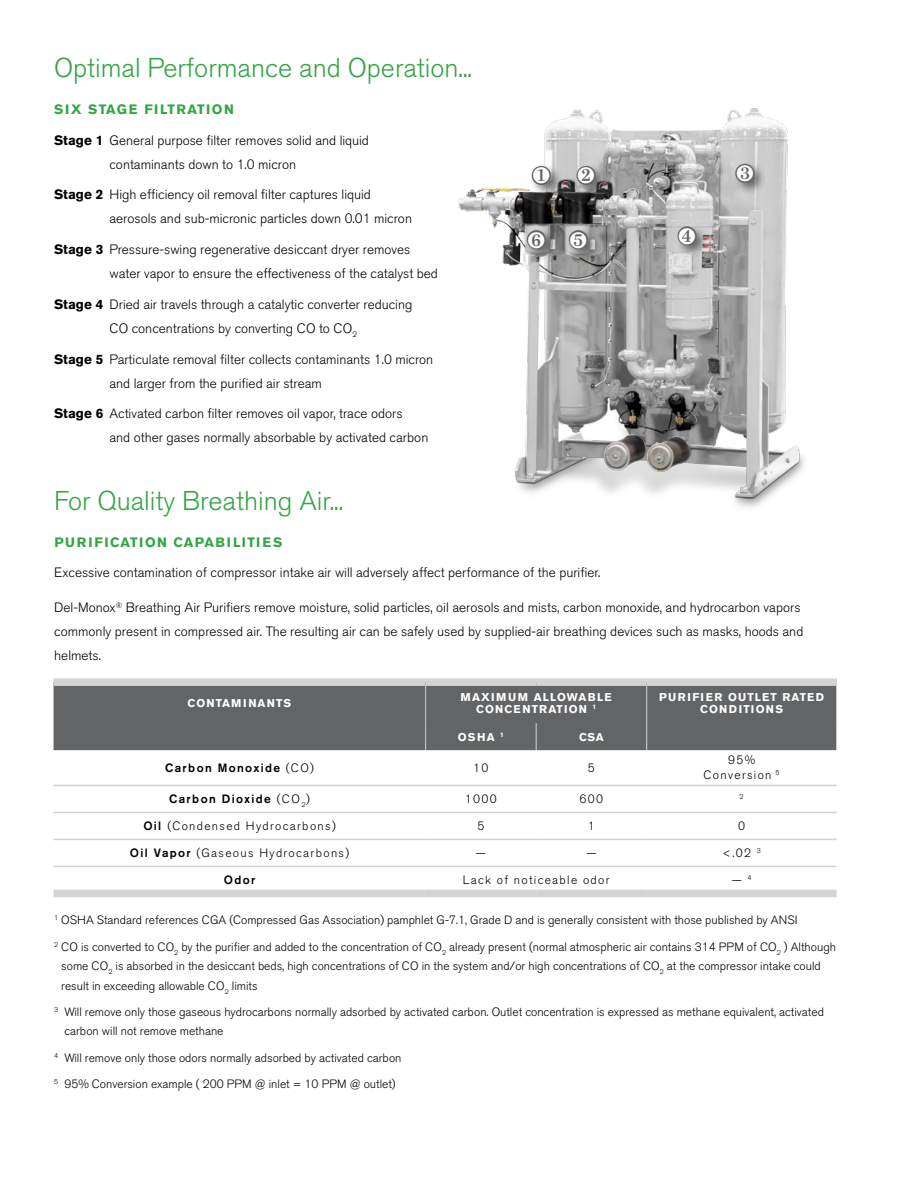
<style>
.page{position:relative;width:918px;height:1188px;background:#fff}
.page>*{position:absolute;margin:0;border:0;box-sizing:border-box;transform-origin:0 0}
.Body_Copy_Headline{font:300 27px "Akzidenz Grotesk BE";color:#33a544}
.Text_bold{font:22.5px "Monotype Sorts";color:#fff}
.Body_Copy_Sub-Headli{font:300 13.5px/24px "Akzidenz Grotesk BE";color:#000}
.Body_Copy__16pt_Lead{font:300 13.5px/24px "Akzidenz Grotesk BE";color:#000}
.Body_Copy_Headline-2{font:700 13.5px "Akzidenz Grotesk BE";letter-spacing:.1em;color:#33a544}
.Legal_Disclaimer{font:300 12px/19.5px "Akzidenz Grotesk BE";color:#000}
.Legal_Disclaimer-2{font:300 12px/15px "Akzidenz Grotesk BE";letter-spacing:.11em;color:#000;text-align:center}
.Tables-data{font:500 12px "Akzidenz Grotesk BE";letter-spacing:.11em;color:#000}
.Table_Header_Bold{font:700 11.25px/12px "Akzidenz Grotesk BE";letter-spacing:.1em;color:#fff;text-align:center}
.t1{font:300 7.05px "Akzidenz Grotesk BE";color:#000}
.s1{font-weight:700}
.s2{font-weight:300}
.s3{font-weight:500}
</style>
<div class="page">
<img style="left:458px;top:108px;width:346px;height:400px">
<div style="left:54px;top:686px;width:782px;height:64px;background:#636466"></div>
<hr style="left:54px;top:785px;width:372px;height:1px;background:#d1d3d4">
<hr style="left:426px;top:785px;width:110px;height:1px;background:#d1d3d4">
<hr style="left:536px;top:785px;width:111px;height:1px;background:#d1d3d4">
<hr style="left:54px;top:812px;width:372px;height:1px;background:#d1d3d4">
<hr style="left:426px;top:812px;width:110px;height:1px;background:#d1d3d4">
<hr style="left:536px;top:812px;width:111px;height:1px;background:#d1d3d4">
<hr style="left:54px;top:839px;width:372px;height:1px;background:#d1d3d4">
<hr style="left:426px;top:839px;width:110px;height:1px;background:#d1d3d4">
<hr style="left:536px;top:839px;width:111px;height:1px;background:#d1d3d4">
<hr style="left:54px;top:866px;width:372px;height:1px;background:#d1d3d4">
<hr style="left:426px;top:866px;width:110px;height:1px;background:#d1d3d4">
<hr style="left:536px;top:866px;width:111px;height:1px;background:#d1d3d4">
<div style="left:54px;top:678px;width:372px;height:8px;background:#d1d3d4"></div>
<div style="left:426px;top:678px;width:110px;height:8px;background:#d1d3d4"></div>
<div style="left:536px;top:678px;width:111px;height:8px;background:#d1d3d4"></div>
<div style="left:647px;top:678px;width:190px;height:8px;background:#d1d3d4"></div>
<hr style="left:647px;top:785px;width:190px;height:1px;background:#d1d3d4">
<hr style="left:647px;top:812px;width:190px;height:1px;background:#d1d3d4">
<hr style="left:647px;top:839px;width:190px;height:1px;background:#d1d3d4">
<hr style="left:647px;top:866px;width:190px;height:1px;background:#d1d3d4">
<hr style="left:425px;top:686px;width:1px;height:37px;background:#d1d3d4">
<hr style="left:646px;top:686px;width:1px;height:37px;background:#d1d3d4">
<hr style="left:836px;top:686px;width:1px;height:37px;background:#d1d3d4">
<svg style="left:536px;top:723px;width:1px;height:27px"></svg>
<svg style="left:646px;top:723px;width:1px;height:27px"></svg>
<svg style="left:836px;top:723px;width:1px;height:27px"></svg>
<svg style="left:425px;top:723px;width:1px;height:27px"></svg>
<div style="left:54px;top:890px;width:372px;height:7px;background:#d1d3d4"></div>
<div style="left:426px;top:890px;width:110px;height:7px;background:#d1d3d4"></div>
<div style="left:536px;top:890px;width:111px;height:7px;background:#d1d3d4"></div>
<div style="left:647px;top:890px;width:190px;height:7px;background:#d1d3d4"></div>
<div style="left:574px;top:163px;width:35px;height:35px;background:#000;opacity:.5"></div>
<div style="left:529px;top:163px;width:35px;height:35px;background:#000;opacity:.5"></div>
<svg style="left:530px;top:164px;width:23px;height:23px"></svg>
<div style="left:733px;top:161px;width:35px;height:35px;background:#000;opacity:.5"></div>
<div style="left:675px;top:224px;width:35px;height:34px;background:#000;opacity:.5"></div>
<div style="left:566px;top:228px;width:35px;height:34px;background:#000;opacity:.5"></div>
<div style="left:524px;top:228px;width:35px;height:34px;background:#000;opacity:.5"></div>
<svg style="left:575px;top:164px;width:23px;height:23px"></svg>
<svg style="left:726px;top:162px;width:30px;height:23px"></svg>
<svg style="left:525px;top:228px;width:23px;height:23px"></svg>
<svg style="left:567px;top:228px;width:23px;height:23px"></svg>
<svg style="left:676px;top:224px;width:23px;height:24px"></svg>
<p class="Body_Copy_Headline" style="left:54px;top:52px;width:420px">Optimal Performance and Operation...</p>
<p class="Body_Copy_Headline-2" style="left:54px;top:101px;width:181px">SIX STAGE FILTRATION</p>
<p class="Body_Copy_Sub-Headli" style="left:110px;top:128px;width:261px;text-indent:-56px"><span class="s1">Stage 1</span> General purpose filter removes solid and liquid contaminants down to 1.0 micron</p>
<p class="Body_Copy_Sub-Headli" style="left:110px;top:183px;width:304px;text-indent:-56px"><span class="s1">Stage 2</span> High efficiency oil removal filter captures liquid aerosols and sub-micronic particles down 0.01 micron</p>
<p class="Body_Copy_Sub-Headli" style="left:110px;top:238px;width:330px;text-indent:-56px"><span class="s1">Stage 3</span> Pressure-swing regenerative desiccant dryer removes water vapor to ensure the effectiveness of the catalyst bed</p>
<p class="Body_Copy_Sub-Headli" style="left:54px;top:292px;width:360px;text-align:center"><span class="s1">Stage 4</span> Dried air travels through a catalytic converter reducing<br>CO concentrations by converting CO to CO<sub>2</sub></p>
<p class="Body_Copy_Sub-Headli" style="left:110px;top:347px;width:325px;text-indent:-56px"><span class="s1">Stage 5</span> Particulate removal filter collects contaminants 1.0 micron and larger from the purified air stream</p>
<p class="Body_Copy_Sub-Headli" style="left:110px;top:402px;width:320px;text-indent:-56px"><span class="s1">Stage 6</span> Activated carbon filter removes oil vapor, trace odors<br>and other gases normally absorbable by activated carbon</p>
<p class="Body_Copy_Headline" style="left:54px;top:486px;width:291px">For Quality Breathing Air...</p>
<p class="Body_Copy_Headline-2" style="left:55px;top:535px;width:229px">PURIFICATION CAPABILITIES</p>
<p class="Text_bold" style="left:532px;top:165px;width:19px">¶</p>
<p class="Body_Copy__16pt_Lead" style="left:54px;top:561px;width:548px">Excessive contamination of compressor intake air will adversely affect performance of the purifier.</p>
<p class="Body_Copy__16pt_Lead" style="left:54px;top:596px;width:751px">Del-Monox<sup>®</sup> Breathing Air Purifiers remove moisture, solid particles, oil aerosols and mists, carbon monoxide, and hydrocarbon vapors commonly present in compressed air. The resulting air can be safely used by supplied-air breathing devices such as masks, hoods and helmets.</p>
<p class="Table_Header_Bold" style="left:188px;top:697px;width:105px">CONTAMINANTS</p>
<p class="Table_Header_Bold" style="left:461px;top:691px;width:153px">MAXIMUM ALLOWABLE<br>CONCENTRATION <sup>1</sup></p>
<p class="Table_Header_Bold" style="left:659px;top:691px;width:167px">PURIFIER OUTLET RATED<br>CONDITIONS</p>
<p class="Table_Header_Bold" style="left:458px;top:731px;width:48px">OSHA <sup>1</sup></p>
<p class="Table_Header_Bold" style="left:579px;top:731px;width:26px">CSA</p>
<p class="Tables-data" style="left:165px;top:760px;width:150px">Carbon Monoxide <span class="s2">(CO)</span></p>
<p class="Legal_Disclaimer" style="left:473px;top:758px;width:17px">10</p>
<p class="Legal_Disclaimer" style="left:588px;top:758px;width:8px">5</p>
<p class="Legal_Disclaimer-2" style="left:704px;top:753px;width:78px">95%<br>Conversion <sup>5</sup></p>
<p class="Tables-data" style="left:169px;top:792px;width:142px">Carbon Dioxide <span class="s2">(CO</span><sub>2</sub><span class="s2">)</span></p>
<p class="Legal_Disclaimer" style="left:465px;top:790px;width:33px">1000</p>
<p class="Legal_Disclaimer" style="left:580px;top:790px;width:25px">600</p>
<p class="t1" style="left:740px;top:793px;width:6px">2</p>
<p class="Legal_Disclaimer-2" style="left:143px;top:819px;width:194px"><span class="s3">Oil</span> (Condensed Hydrocarbons)</p>
<p class="Legal_Disclaimer" style="left:477px;top:817px;width:8px">5</p>
<p class="Legal_Disclaimer" style="left:588px;top:817px;width:8px">1</p>
<p class="Legal_Disclaimer" style="left:738px;top:817px;width:8px">0</p>
<p class="Legal_Disclaimer-2" style="left:130px;top:846px;width:221px"><span class="s3">Oil Vapor</span> (Gaseous Hydrocarbons)</p>
<p class="Legal_Disclaimer" style="left:476px;top:844px;width:12px">—</p>
<p class="Legal_Disclaimer" style="left:586px;top:844px;width:12px">—</p>
<p class="Legal_Disclaimer" style="left:722px;top:844px;width:40px">&lt;.02 <sup>3</sup></p>
<p class="Tables-data" style="left:224px;top:873px;width:33px">Odor</p>
<p class="Legal_Disclaimer-2" style="left:463px;top:873px;width:148px">Lack of noticeable odor</p>
<p class="Legal_Disclaimer" style="left:732px;top:871px;width:21px">— <sup>4</sup></p>
<p class="Legal_Disclaimer" style="left:54px;top:911px;width:745px"><sup>1</sup> OSHA Standard references CGA (Compressed Gas Association) pamphlet G-7.1, Grade D and is generally consistent with those published by ANSI</p>
<p class="Legal_Disclaimer" style="left:61px;top:937px;width:776px;text-indent:-7px"><sup>2</sup> CO is converted to CO<sub>2</sub> by the purifier and added to the concentration of CO<sub>2</sub> already present (normal atmospheric air contains 314 PPM of CO<sub>2</sub> ) Although some CO<sub>2</sub> is absorbed in the desiccant beds, high concentrations of CO in the system and/or high concentrations of CO<sub>2</sub> at the compressor intake could result in exceeding allowable CO<sub>2</sub> limits</p>
<p class="Legal_Disclaimer" style="left:64px;top:1002px;width:761px;text-indent:-10px"><sup>3</sup> Will remove only those gaseous hydrocarbons normally adsorbed by activated carbon. Outlet concentration is expressed as methane equivalent, activated carbon will not remove methane</p>
<p class="Legal_Disclaimer" style="left:54px;top:1048px;width:349px"><sup>4</sup> Will remove only those odors normally adsorbed by activated carbon</p>
<p class="Legal_Disclaimer" style="left:54px;top:1074px;width:343px"><sup>5</sup> 95% Conversion example ( 200 PPM @ inlet = 10 PPM @ outlet)</p>
</div>
